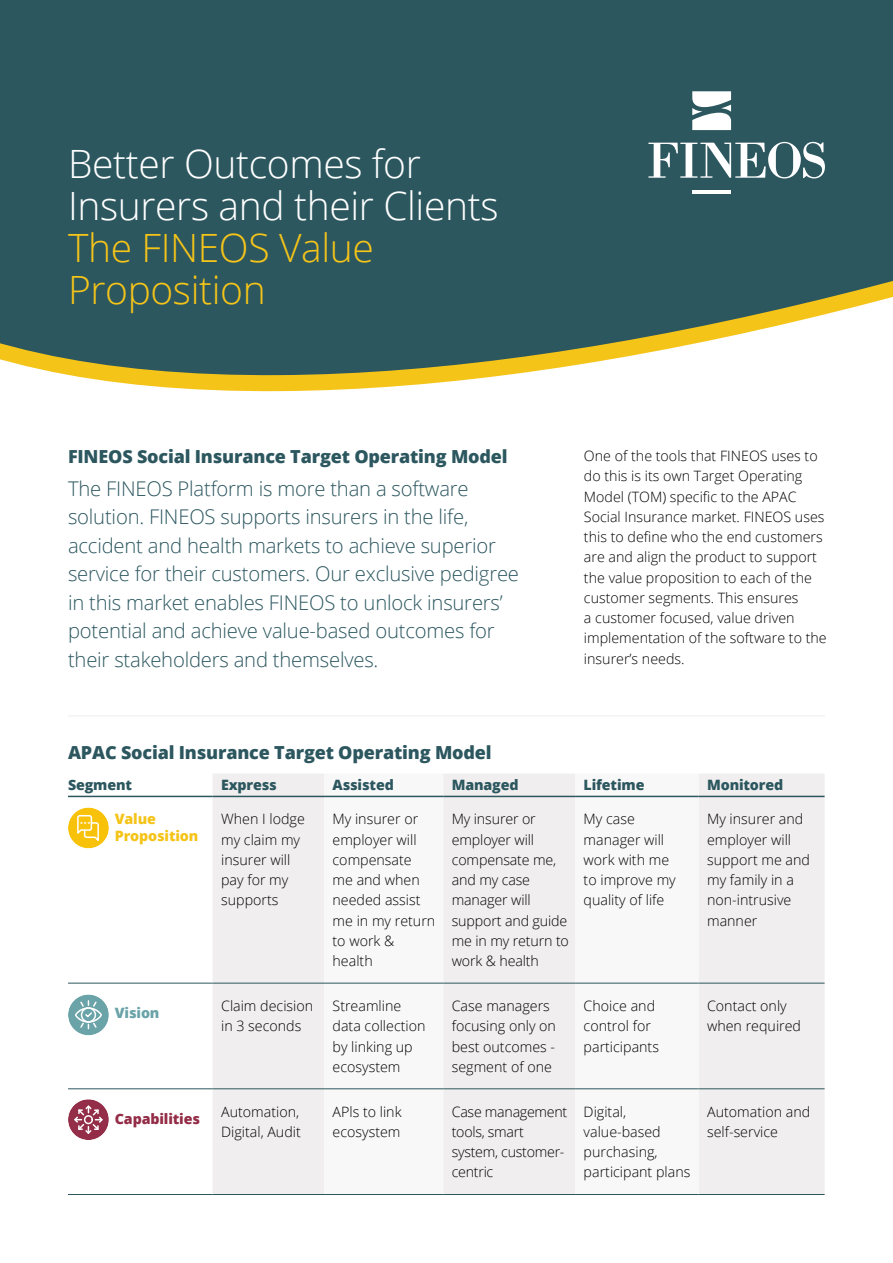
<style>
.page{position:relative;width:893px;height:1263px;background:#fff}
.page>*{position:absolute;margin:0;border:0;box-sizing:border-box;transform-origin:0 0}
.t1{font:300 39px/42px "Open Sans";letter-spacing:-.01em;color:#fff}
.t2{font:300 39px/42px "Open Sans";letter-spacing:-.01em;color:#f5c419}
.t3{font:300 20.25px/28.5px "Open Sans";letter-spacing:-.01em;color:#2c575f}
.t4{font:800 18px "Open Sans";letter-spacing:-.01em;color:#2c575f}
.t5{font:300 14.25px/20.2px "Open Sans";color:#000}
.t6{font:300 14.25px/20.2px "Open Sans";letter-spacing:-.02em;color:#000}
.t7{font:800 14.25px "Open Sans";letter-spacing:-.01em;color:#2c575f}
.t8{font:800 14.25px/16.5px "Open Sans";letter-spacing:-.01em;color:#f5c419}
.t9{font:800 14.25px "Open Sans";letter-spacing:-.01em;color:#942d47}
.t10{font:800 14.25px "Open Sans";letter-spacing:-.01em;color:#6aa3a8}
</style>
<div class="page">
<svg style="left:80px;top:377px;width:410px;height:15px;fill:#f5c419"></svg>
<svg style="left:0;top:0;width:893px;height:377px;background:#3b6164"></svg>
<svg style="left:648px;top:142px;width:177px;height:36px"></svg>
<hr style="left:692px;top:191px;width:39px;height:3px;background:#fff">
<svg style="left:692px;top:91px;width:39px;height:39px"></svg>
<div style="left:213px;top:774px;width:612px;height:420px;background:#f0eeee"></div>
<svg style="left:324px;top:774px;width:375px;height:420px"></svg>
<hr style="left:68px;top:983px;width:145px;height:1px;background:#2c575f">
<hr style="left:213px;top:983px;width:111px;height:1px;background:#2c575f">
<hr style="left:324px;top:983px;width:119px;height:1px;background:#2c575f">
<hr style="left:443px;top:983px;width:132px;height:1px;background:#2c575f">
<hr style="left:575px;top:983px;width:124px;height:1px;background:#2c575f">
<hr style="left:699px;top:983px;width:126px;height:1px;background:#2c575f">
<hr style="left:68px;top:1088px;width:145px;height:1px;background:#2c575f">
<hr style="left:213px;top:1088px;width:111px;height:1px;background:#2c575f">
<hr style="left:324px;top:1088px;width:119px;height:1px;background:#2c575f">
<hr style="left:443px;top:1088px;width:132px;height:1px;background:#2c575f">
<hr style="left:575px;top:1088px;width:124px;height:1px;background:#2c575f">
<hr style="left:699px;top:1088px;width:126px;height:1px;background:#2c575f">
<hr style="left:68px;top:1194px;width:145px;height:1px;background:#2c575f">
<hr style="left:213px;top:1194px;width:111px;height:1px;background:#2c575f">
<hr style="left:324px;top:1194px;width:119px;height:1px;background:#2c575f">
<hr style="left:443px;top:1194px;width:132px;height:1px;background:#2c575f">
<hr style="left:575px;top:1194px;width:124px;height:1px;background:#2c575f">
<hr style="left:699px;top:1194px;width:126px;height:1px;background:#2c575f">
<hr style="left:68px;top:796px;width:145px;height:1px;background:#2c575f">
<hr style="left:213px;top:796px;width:111px;height:1px;background:#2c575f">
<hr style="left:324px;top:796px;width:119px;height:1px;background:#2c575f">
<hr style="left:443px;top:796px;width:132px;height:1px;background:#2c575f">
<hr style="left:575px;top:796px;width:124px;height:1px;background:#2c575f">
<hr style="left:699px;top:796px;width:126px;height:1px;background:#2c575f">
<div style="left:68px;top:807px;width:41px;height:41px;background:#f9c20a;border-radius:50%"></div>
<svg style="left:77px;top:815px;width:22px;height:26px"></svg>
<div style="left:68px;top:994px;width:41px;height:41px;background:#6aa3a8;border-radius:50%"></div>
<svg style="left:74px;top:1000px;width:29px;height:29px"></svg>
<svg style="left:68px;top:1099px;width:41px;height:41px"></svg>
<hr style="left:68px;top:715px;width:757px;height:1px;background:#f0eeee">
<h1 class="t1" style="left:68px;top:142px;width:432px">Better Outcomes for<br>Insurers and their Clients</h1>
<h1 class="t2" style="left:68px;top:226px;width:307px">The FINEOS Value<br>Proposition</h1>
<p class="t4" style="left:68px;top:443px;width:441px">FINEOS Social Insurance Target Operating Model</p>
<p class="t3" style="left:68px;top:474px;width:452px">The FINEOS Platform is more than a software solution. FINEOS supports insurers in the life, accident and health markets to achieve superior service for their customers. Our exclusive pedigree in this market enables FINEOS to unlock insurers’ potential and achieve value-based outcomes for their stakeholders and themselves.</p>
<p class="t5" style="left:584px;top:445px;width:244px">One of the tools that FINEOS uses to do this is its own Target Operating Model (TOM) specific to the APAC Social Insurance market. FINEOS uses this to define who the end customers are and align the product to support the value proposition to each of the customer segments. This ensures<br>a customer focused, value driven implementation of the software to the insurer’s needs.</p>
<p class="t4" style="left:68px;top:739px;width:425px">APAC Social Insurance Target Operating Model</p>
<p class="t7" style="left:68px;top:774px;width:65px">Segment</p>
<p class="t7" style="left:221px;top:774px;width:57px">Express</p>
<p class="t7" style="left:333px;top:774px;width:63px">Assisted</p>
<p class="t7" style="left:452px;top:774px;width:68px">Managed</p>
<p class="t7" style="left:584px;top:774px;width:62px">Lifetime</p>
<p class="t7" style="left:707px;top:774px;width:78px">Monitored</p>
<p class="t8" style="left:115px;top:810px;width:85px">Value<br>Proposition</p>
<p class="t5" style="left:221px;top:809px;width:85px">When I lodge my claim my insurer will pay for my supports</p>
<p class="t5" style="left:333px;top:809px;width:104px">My insurer or employer will compensate me and when needed assist me in my return to work &amp; health</p>
<p class="t5" style="left:452px;top:809px;width:119px">My insurer or employer will compensate me, and my case manager will support and guide me in my return to work &amp; health</p>
<p class="t5" style="left:584px;top:809px;width:94px">My case manager will work with me to improve my quality of life</p>
<p class="t5" style="left:707px;top:809px;width:104px">My insurer and employer will support me and my family in a non-intrusive manner</p>
<p class="t10" style="left:115px;top:1002px;width:46px">Vision</p>
<p class="t5" style="left:221px;top:995px;width:94px">Claim decision in 3 seconds</p>
<p class="t5" style="left:333px;top:995px;width:94px">Streamline data collection by linking up ecosystem</p>
<p class="t5" style="left:452px;top:995px;width:106px">Case managers focusing only on best outcomes - segment of one</p>
<p class="t5" style="left:584px;top:995px;width:77px">Choice and control for participants</p>
<p class="t5" style="left:707px;top:995px;width:95px">Contact only when required</p>
<p class="t9" style="left:115px;top:1108px;width:87px">Capabilities</p>
<p class="t5" style="left:221px;top:1101px;width:81px">Automation,<br>Digital, Audit</p>
<p class="t5" style="left:333px;top:1101px;width:71px">APls to link ecosystem</p>
<p class="t6" style="left:452px;top:1101px;width:117px">Case management tools, smart system, customer&shy;centric</p>
<p class="t5" style="left:584px;top:1101px;width:108px">Digital, value-based purchasing, participant plans</p>
<p class="t5" style="left:707px;top:1101px;width:105px">Automation and self-service</p>
</div>
